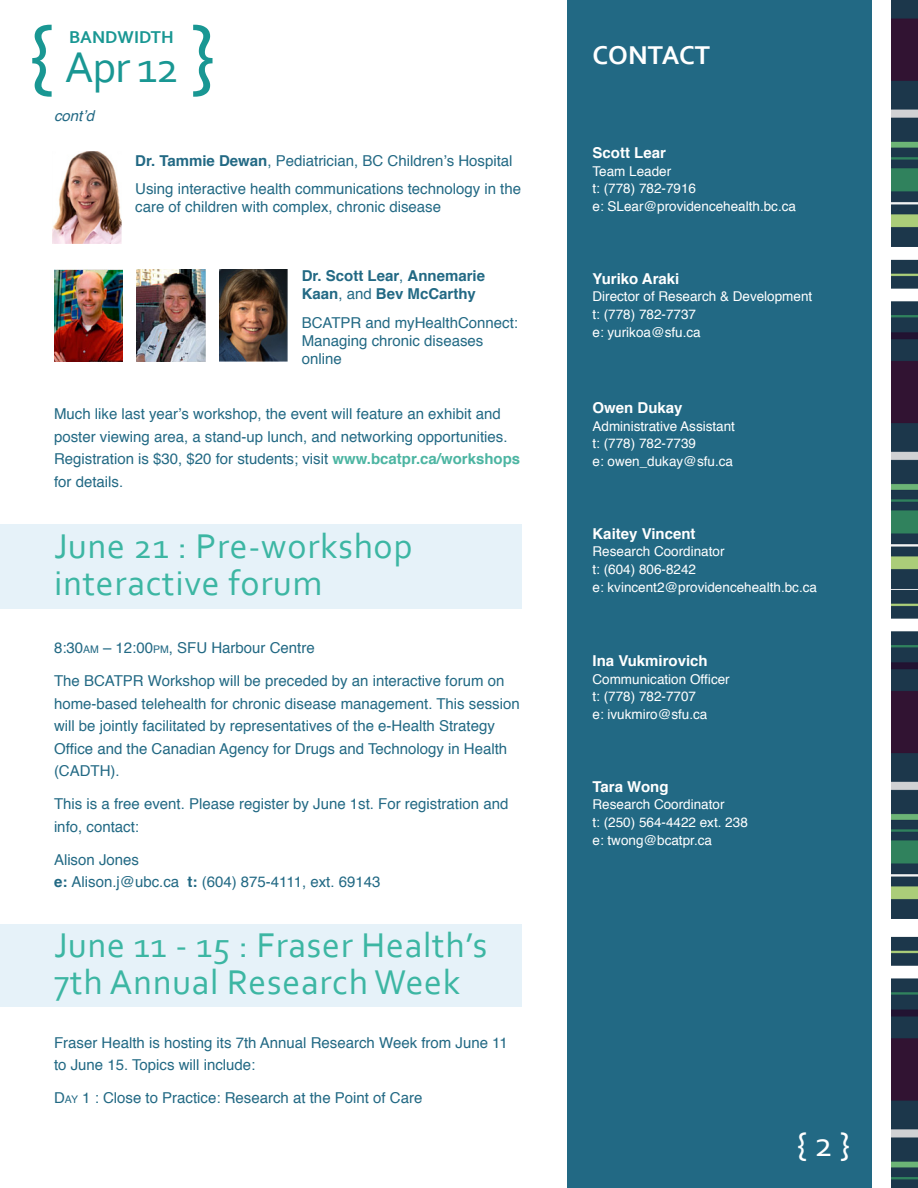
<style>
.page{position:relative;width:918px;height:1188px;background:#fff}
.page>*{position:absolute;margin:0;border:0;box-sizing:border-box;transform-origin:0 0}
.t1{font:90px "Corbel";color:#199793}
.t2{font:45px "Corbel";color:#199793}
.t3{font:36px/37.5px "Corbel";letter-spacing:.02em;color:#3cb6a3}
.t4{font:36px "Corbel";color:#fff}
.t5{font:700 27px "Corbel";color:#fff}
.t6{font:700 18px "Corbel";color:#199793}
.t7{font:15px/22.5px "Helvetica";color:#226984}
.t8{font:700 15px "Helvetica";color:#fff}
.t9{font:700 15px/18px "Helvetica";color:#226984}
.t10{font:italic 15px "Helvetica";color:#226984}
.t11{font:13.5px "Helvetica";color:#fff}
.s1{font-weight:700}
.s2{font-weight:400}
.s3{font-weight:700;color:#4cb5a2}
.s4{font-size:10.5px}
.s5{font-style:inherit}
</style>
<div class="page">
<div style="left:567px;top:0;width:305px;height:1188px;background:#226984"></div>
<div style="left:0;top:524px;width:522px;height:85px;background:#e6f2f9"></div>
<img style="left:891px;top:589px;width:27px;height:599px">
<img style="left:891px;top:259px;width:27px;height:330px">
<img style="left:891px;top:0;width:27px;height:247px">
<div style="left:0;top:924px;width:522px;height:82px;background:#e6f2f9"></div>
<img style="left:54px;top:270px;width:69px;height:92px">
<img style="left:136px;top:269px;width:70px;height:92px">
<img style="left:219px;top:269px;width:69px;height:92px">
<img style="left:52px;top:152px;width:70px;height:92px">
<p class="t1" style="left:27px;top:-2px;width:28px">{</p>
<p class="t1" style="left:191px;top:-2px;width:28px">}</p>
<p class="t6" style="left:69px;top:26px;width:106px">BANDWIDTH</p>
<p class="t2" style="left:65px;top:39px;width:116px">Apr 12</p>
<p class="t10" style="left:54px;top:104px;width:42px">cont’d</p>
<p class="t7" style="left:135px;top:150px;width:379px"><span class="s1">Dr. Tammie Dewan</span>, Pediatrician, BC Children’s Hospital</p>
<p class="t7" style="left:135px;top:180px;width:387px;line-height:18px">Using interactive health communications technology in the care of children with complex, chronic disease</p>
<p class="t9" style="left:302px;top:267px;width:185px">Dr. Scott Lear<span class="s2">,</span> Annemarie<br>Kaan<span class="s2">, and</span> Bev McCarthy</p>
<p class="t7" style="left:302px;top:314px;width:218px;line-height:18px">BCATPR and myHealthConnect:<br>Managing chronic diseases online</p>
<p class="t7" style="left:54px;top:403px;width:468px">Much like last year’s workshop, the event will feature an exhibit and poster viewing area, a stand-up lunch, and networking opportunities.<br>Registration is $30, $20 for students; visit <span class="s3">www.bcatpr.ca/workshops </span>for details.</p>
<p class="t3" style="left:54px;top:526px;width:360px">June 21 : Pre-workshop interactive forum</p>
<p class="t7" style="left:54px;top:637px;width:262px">8:30<span class="s4">AM</span> – 12:00<span class="s4">PM</span>, SFU Harbour Centre</p>
<p class="t7" style="left:54px;top:670px;width:467px">The BCATPR Workshop will be preceded by an interactive forum on home-based telehealth for chronic disease management. This session will be jointly facilitated by representatives of the e-Health Strategy Office and the Canadian Agency for Drugs and Technology in Health (CADTH).</p>
<p class="t7" style="left:54px;top:793px;width:456px">This is a free event. Please register by June 1st. For registration and info, contact:</p>
<p class="t7" style="left:54px;top:849px;width:328px">Alison Jones<br><span class="s1">e:</span> Alison.j@ubc.ca <span class="s1">t:</span> (604) 875-4111, ext. 69143</p>
<p class="t3" style="left:54px;top:925px;width:435px">June 11 - 15 : Fraser Health’s<br>7th Annual Research Week</p>
<p class="t7" style="left:54px;top:1032px;width:455px">Fraser Health is hosting its 7th Annual Research Week from June 11 to June 15. Topics will include:</p>
<p class="t7" style="left:54px;top:1087px;width:370px"><span class="s5">D</span><span class="s4">AY</span> 1 : Close to Practice: Research at the Point of Care</p>
<p class="t5" style="left:592px;top:39px;width:119px">CONTACT</p>
<p class="t8" style="left:592px;top:141px;width:75px">Scott Lear</p>
<p class="t11" style="left:592px;top:161px;width:80px">Team Leader</p>
<p class="t11" style="left:592px;top:178px;width:105px">t: (778) 782-7916</p>
<p class="t11" style="left:592px;top:196px;width:205px">e: SLear@providencehealth.bc.ca</p>
<p class="t8" style="left:592px;top:266px;width:88px">Yuriko Araki</p>
<p class="t11" style="left:592px;top:286px;width:221px">Director of Research &amp; Development</p>
<p class="t11" style="left:592px;top:304px;width:105px">t: (778) 782-7737</p>
<p class="t11" style="left:592px;top:322px;width:110px">e: yurikoa@sfu.ca</p>
<p class="t8" style="left:592px;top:396px;width:92px">Owen Dukay</p>
<p class="t11" style="left:592px;top:416px;width:144px">Administrative Assistant</p>
<p class="t11" style="left:592px;top:433px;width:105px">t: (778) 782-7739</p>
<p class="t11" style="left:592px;top:451px;width:142px">e: owen_dukay@sfu.ca</p>
<p class="t8" style="left:592px;top:521px;width:105px">Kaitey Vincent</p>
<p class="t11" style="left:592px;top:541px;width:134px">Research Coordinator</p>
<p class="t11" style="left:592px;top:559px;width:105px">t: (604) 806-8242</p>
<p class="t11" style="left:592px;top:577px;width:226px">e: kvincent2@providencehealth.bc.ca</p>
<p class="t8" style="left:592px;top:649px;width:117px">Ina Vukmirovich</p>
<p class="t11" style="left:592px;top:668px;width:139px">Communication Officer</p>
<p class="t11" style="left:592px;top:686px;width:105px">t: (778) 782-7707</p>
<p class="t11" style="left:592px;top:704px;width:116px">e: ivukmiro@sfu.ca</p>
<p class="t8" style="left:592px;top:774px;width:78px">Tara Wong</p>
<p class="t11" style="left:592px;top:794px;width:134px">Research Coordinator</p>
<p class="t11" style="left:592px;top:812px;width:157px">t: (250) 564-4422 ext. 238</p>
<p class="t11" style="left:592px;top:830px;width:121px">e: twong@bcatpr.ca</p>
<p class="t4" style="left:796px;top:1122px;width:56px">{ 2 }</p>
</div>
